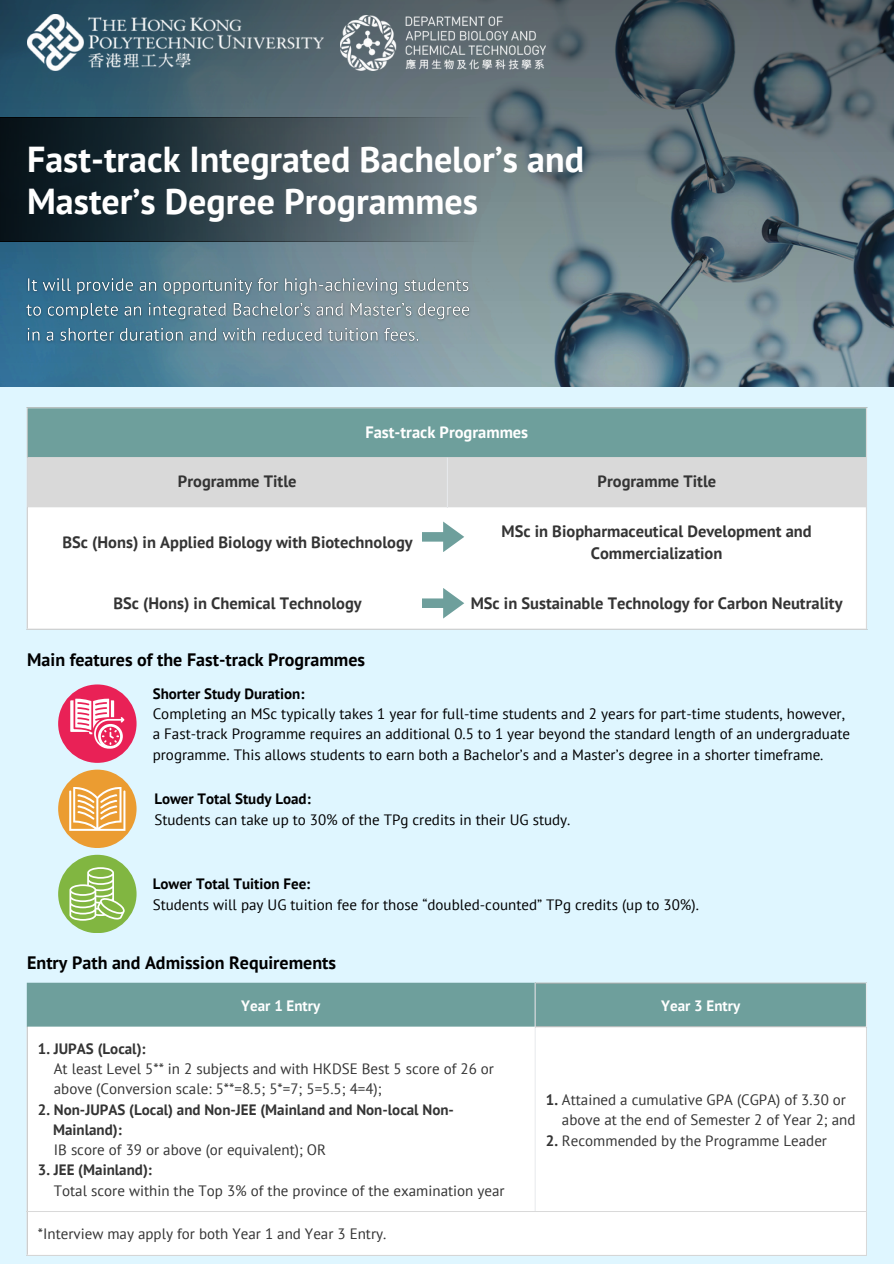
<style>
.page{position:relative;width:894px;height:1264px;background:#fff}
.page>*{position:absolute;margin:0;border:0;box-sizing:border-box;transform-origin:0 0}
.t1{font:700 36px/41.7px "PT Sans";color:#fff}
.t2{font:700 18px "PT Sans";color:#000}
.t3{font:700 16.5px/22.5px "PT Sans";color:#343434;text-align:center}
.t4{font:700 16.5px "PT Sans";color:#fff}
.t5{font:15px/20.2px "PT Sans";color:#000}
.t6{font:15px "PT Sans";color:#343434}
.t7{font:700 15px "PT Sans";color:#343434}
.t8{font:700 15px "PT Sans";color:#000}
.t9{font:700 15px "PT Sans";color:#fff}
.s1{font-weight:700}
</style>
<div class="page">
<div style="left:0;top:0;width:893px;height:1263px;background:#dff6ff"></div>
<svg style="left:0;top:0;width:893px;height:387px;background:#5e7580"></svg>
<svg style="left:0;top:118px;width:557px;height:123px;background:#3f4f56"></svg>
<div style="left:58px;top:854px;width:78px;height:79px;background:#81b641;border-radius:50%"></div>
<img style="left:27px;top:15px;width:296px;height:56px">
<img style="left:341px;top:15px;width:204px;height:55px">
<div style="left:58px;top:684px;width:78px;height:79px;background:#e92156;border-radius:50%"></div>
<svg style="left:70px;top:698px;width:54px;height:50px"></svg>
<div style="left:27px;top:407px;width:839px;height:50px;background:#6e9f9c"></div>
<div style="left:28px;top:457px;width:837px;height:50px;background:#d9d9d9"></div>
<div style="left:28px;top:507px;width:837px;height:121px;background:#fff"></div>
<hr style="left:27px;top:408px;width:1px;height:49px;background:#d9d9d9">
<hr style="left:27px;top:507px;width:1px;height:121px;background:#d9d9d9">
<hr style="left:865px;top:408px;width:1px;height:220px;background:#d9d9d9">
<hr style="left:27px;top:407px;width:839px;height:1px;background:#d9d9d9">
<hr style="left:27px;top:628px;width:839px;height:1px;background:#d9d9d9">
<hr style="left:27px;top:457px;width:1px;height:50px;background:#e7e9ec">
<hr style="left:446px;top:457px;width:2px;height:50px;background:#e7e9ec">
<svg style="left:422px;top:521px;width:42px;height:31px"></svg>
<svg style="left:422px;top:588px;width:42px;height:30px"></svg>
<div style="left:58px;top:769px;width:78px;height:79px;background:#eb9c31;border-radius:50%"></div>
<svg style="left:69px;top:787px;width:56px;height:43px"></svg>
<svg style="left:69px;top:867px;width:56px;height:53px"></svg>
<div style="left:27px;top:982px;width:838px;height:44px;background:#6e9f9c"></div>
<div style="left:28px;top:1026px;width:837px;height:228px;background:#fff"></div>
<hr style="left:27px;top:1026px;width:1px;height:228px;background:#d9d9d9">
<hr style="left:865px;top:1027px;width:1px;height:227px;background:#d9d9d9">
<hr style="left:535px;top:982px;width:330px;height:1px;background:#d9d9d9">
<hr style="left:535px;top:1026px;width:330px;height:1px;background:#d9d9d9">
<hr style="left:27px;top:1210px;width:839px;height:1px;background:#d9d9d9">
<hr style="left:27px;top:1254px;width:839px;height:1px;background:#d9d9d9">
<hr style="left:534px;top:1027px;width:1px;height:183px;background:#e7e9ec">
<hr style="left:534px;top:982px;width:1px;height:45px;background:#e7e9ec">
<hr style="left:865px;top:982px;width:1px;height:45px;background:#e7e9ec">
<img style="left:22px;top:272px;width:454px;height:75px">
<h2 class="t1" style="left:27px;top:138px;width:558px">Fast-track Integrated Bachelor’s and<br>Master’s Degree Programmes</h2>
<p class="t4" style="left:365px;top:421px;width:164px">Fast-track Programmes</p>
<p class="t3" style="left:178px;top:469px;width:120px">Programme Title</p>
<p class="t3" style="left:597px;top:469px;width:120px">Programme Title</p>
<p class="t3" style="left:62px;top:530px;width:352px">BSc (Hons) in Applied Biology with Biotechnology</p>
<p class="t3" style="left:501px;top:519px;width:311px">MSc in Biopharmaceutical Development and<br>Commercialization</p>
<h1 class="t3" style="left:113px;top:591px;width:250px">BSc (Hons) in Chemical Technology</h1>
<p class="t3" style="left:470px;top:591px;width:373px">MSc in Sustainable Technology for Carbon Neutrality</p>
<p class="t2" style="left:27px;top:648px;width:339px">Main features of the Fast-track Programmes</p>
<p class="t8" style="left:153px;top:683px;width:153px">Shorter Study Duration:</p>
<p class="t5" style="left:153px;top:703px;width:698px">Completing an MSc typically takes 1 year for full-time students and 2 years for part-time students, however, a Fast-track Programme requires an additional 0.5 to 1 year beyond the standard length of an undergraduate programme. This allows students to earn both a Bachelor’s and a Master’s degree in a shorter timeframe.</p>
<p class="t8" style="left:154px;top:789px;width:158px">Lower Total Study Load:</p>
<p class="t5" style="left:154px;top:808px;width:417px">Students can take up to 30% of the TPg credits in their UG study.</p>
<p class="t8" style="left:153px;top:874px;width:159px">Lower Total Tuition Fee:</p>
<p class="t5" style="left:153px;top:894px;width:547px">Students will pay UG tuition fee for those “doubled-counted” TPg credits (up to 30%).</p>
<p class="t2" style="left:27px;top:950px;width:310px">Entry Path and Admission Requirements</p>
<p class="t9" style="left:241px;top:995px;width:80px">Year 1 Entry</p>
<p class="t9" style="left:661px;top:995px;width:80px">Year 3 Entry</p>
<p class="t7" style="left:38px;top:1038px;width:109px">1. JUPAS (Local):</p>
<p class="t6" style="left:54px;top:1058px;width:441px">At least Level 5** in 2 subjects and with HKDSE Best 5 score of 26 or</p>
<p class="t6" style="left:54px;top:1079px;width:329px">above (Conversion scale: 5**=8.5; 5*=7; 5=5.5; 4=4);</p>
<p class="t7" style="left:38px;top:1099px;width:417px">2. Non-JUPAS (Local) and Non-JEE (Mainland and Non-local Non-</p>
<h2 class="t7" style="left:53px;top:1119px;width:70px">Mainland):</h2>
<p class="t6" style="left:54px;top:1139px;width:273px">IB score of 39 or above (or equivalent); OR</p>
<p class="t7" style="left:38px;top:1160px;width:116px">3. JEE (Mainland):</p>
<p class="t6" style="left:54px;top:1180px;width:452px">Total score within the Top 3% of the province of the examination year</p>
<p class="t6" style="left:38px;top:1223px;width:350px">*Interview may apply for both Year 1 and Year 3 Entry.</p>
<p class="t6" style="left:545px;top:1089px;width:301px"><span class="s1">1.</span> Attained a cumulative GPA (CGPA) of 3.30 or</p>
<p class="t6" style="left:561px;top:1109px;width:295px">above at the end of Semester 2 of Year 2; and</p>
<p class="t6" style="left:545px;top:1130px;width:282px"><span class="s1">2.</span> Recommended by the Programme Leader</p>
</div>
